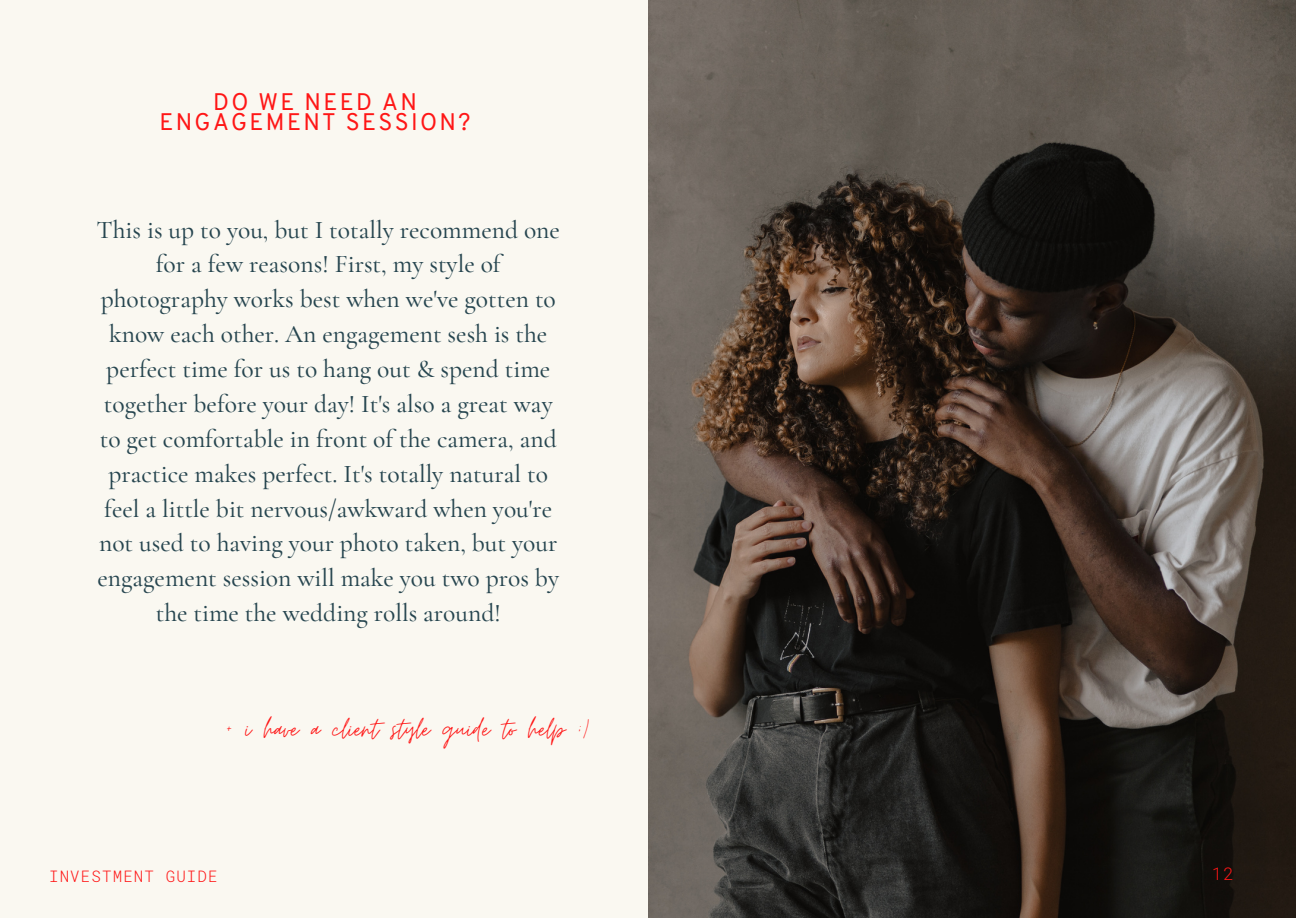
<style>
.page{position:relative;width:1296px;height:918px;background:#faf8f1}
.page>*{position:absolute;margin:0;border:0;box-sizing:border-box;transform-origin:0 0}
.t1{font:33px "Moon Time";color:#ff1616}
.t2{font:500 25.5px/34.8px "Cormorant Garamond";color:#26454f;text-align:center}
.t3{font:23.4px/20.2px "Overpass";letter-spacing:.1em;color:#ff1616;text-align:center}
.t4{font:300 17.25px "Roboto Mono";color:#ff1616}
.t5{font:300 15.75px "Roboto Mono";letter-spacing:.07em;color:#ff1616}
</style>
<div class="page">
<img style="left:648px;top:0;width:648px;height:918px">
<p class="t3" style="left:159px;top:94px;width:313px">DO WE NEED AN<br>ENGAGEMENT SESSION?</p>
<p class="t2" style="left:97px;top:212px;width:465px">This is up to you, but I totally recommend one for a few reasons! First, my style of photography works best when we've gotten to know each other. An engagement sesh is the perfect time for us to hang out &amp; spend time together before your day! It's also a great way to get comfortable in front of the camera, and practice makes perfect. It's totally natural to feel a little bit nervous/awkward when you're not used to having your photo taken, but your engagement session will make you two pros by the time the wedding rolls around!</p>
<p class="t1" style="left:226px;top:709px;width:366px">+ i have a client style guide to help ;)</p>
<p class="t5" style="left:49px;top:866px;width:170px">INVESTMENT GUIDE</p>
<p class="t4" style="left:1212px;top:862px;width:23px">12</p>
</div>
